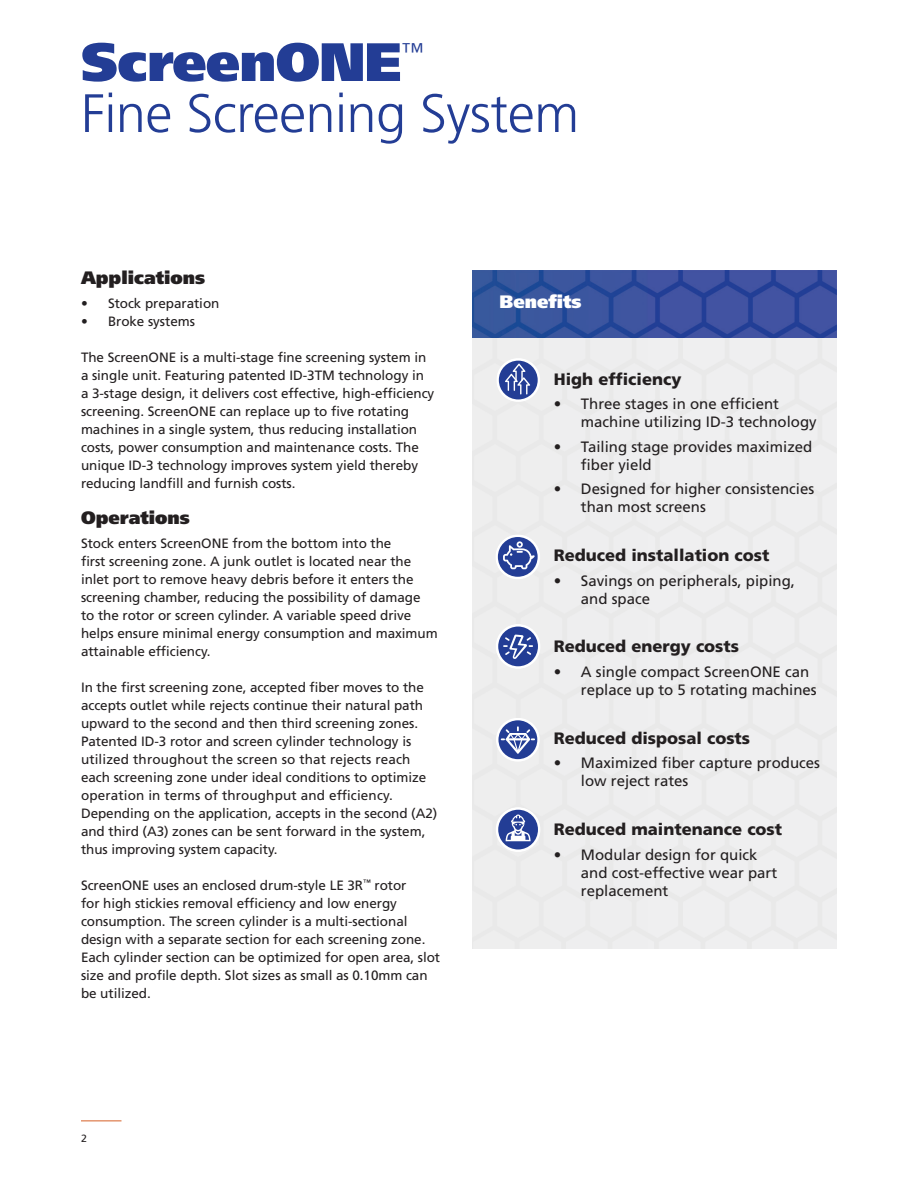
<style>
.page{position:relative;width:918px;height:1188px;background:#fff}
.page>*{position:absolute;margin:0;border:0;box-sizing:border-box;transform-origin:0 0}
.KADANT_BROCHURE_TITLE_1{font:300 54px "Frutiger LT Std";letter-spacing:-.01em;color:#233d95}
.KADANT_BROCHURE_TITLE_1-2{font:900 54px "Frutiger LT Std";letter-spacing:-.01em;color:#233d95}
.KADANT_BROCHURE_TITLE_1-3{font:300 22.8px "Frutiger LT Std";color:#233d95}
.KADANT_BROCHURE_SUB_HEADER{font:900 18px "Frutiger LT Std";color:#231f20}
.KADANT_BROCHURE_SIDE_BAR_HEADER{font:900 18px "Frutiger LT Std";color:#fff}
.KADANT_BROCHURE_BULLETS_INDENT{font:900 16.5px "Frutiger LT Std";color:#231f20}
.t1{font:15px/18px "Frutiger LT Std";color:#231f20}
.KADANT_BROCHURE_BULLETS_INDENT-2{font:13.5px/18px "Frutiger LT Std";letter-spacing:-.005em;color:#231f20}
.t2{font:10.5px "Frutiger LT Std";color:#231f20}
</style>
<div class="page">
<hr style="left:81px;top:1120px;width:41px;height:1px;background:#d66127">
<img style="left:472px;top:270px;width:365px;height:68px">
<svg style="left:496px;top:358px;width:44px;height:44px"></svg>
<svg style="left:496px;top:718px;width:44px;height:44px"></svg>
<svg style="left:498px;top:537px;width:40px;height:40px"></svg>
<svg style="left:498px;top:627px;width:40px;height:39px"></svg>
<svg style="left:496px;top:807px;width:44px;height:45px"></svg>
<svg style="left:498px;top:810px;width:40px;height:39px"></svg>
<p class="KADANT_BROCHURE_TITLE_1-2" style="left:81px;top:29px;width:322px">ScreenONE</p>
<p class="KADANT_BROCHURE_TITLE_1-3" style="left:401px;top:38px;width:24px">™</p>
<p class="KADANT_BROCHURE_TITLE_1" style="left:81px;top:83px;width:500px">Fine Screening System</p>
<p class="KADANT_BROCHURE_SUB_HEADER" style="left:81px;top:266px;width:126px">Applications</p>
<p class="KADANT_BROCHURE_BULLETS_INDENT-2" style="left:81px;top:294px;width:140px">• Stock preparation</p>
<p class="KADANT_BROCHURE_BULLETS_INDENT-2" style="left:81px;top:312px;width:115px">• Broke systems</p>
<p class="KADANT_BROCHURE_BULLETS_INDENT-2" style="left:81px;top:348px;width:355px">The ScreenONE is a multi-stage fine screening system in a single unit. Featuring patented ID-3TM technology in a 3-stage design, it delivers cost effective, high-efficiency screening. ScreenONE can replace up to five rotating machines in a single system, thus reducing installation costs, power consumption and maintenance costs. The unique ID-3 technology improves system yield thereby reducing landfill and furnish costs.</p>
<p class="KADANT_BROCHURE_SUB_HEADER" style="left:81px;top:506px;width:110px">Operations</p>
<p class="KADANT_BROCHURE_BULLETS_INDENT-2" style="left:81px;top:534px;width:358px">Stock enters ScreenONE from the bottom into the<br>first screening zone. A junk outlet is located near the inlet port to remove heavy debris before it enters the screening chamber, reducing the possibility of damage<br>to the rotor or screen cylinder. A variable speed drive helps ensure minimal energy consumption and maximum attainable efficiency.</p>
<p class="KADANT_BROCHURE_BULLETS_INDENT-2" style="left:81px;top:678px;width:358px">In the first screening zone, accepted fiber moves to the accepts outlet while rejects continue their natural path upward to the second and then third screening zones.<br>Patented ID-3 rotor and screen cylinder technology is utilized throughout the screen so that rejects reach each screening zone under ideal conditions to optimize operation in terms of throughput and efficiency.<br>Depending on the application, accepts in the second (A2) and third (A3) zones can be sent forward in the system, thus improving system capacity.</p>
<p class="KADANT_BROCHURE_BULLETS_INDENT-2" style="left:81px;top:876px;width:361px">ScreenONE uses an enclosed drum-style LE 3R<sup>™</sup> rotor<br>for high stickies removal efficiency and low energy consumption. The screen cylinder is a multi-sectional design with a separate section for each screening zone.<br>Each cylinder section can be optimized for open area, slot size and profile depth. Slot sizes as small as 0.10mm can be utilized.</p>
<p class="t2" style="left:81px;top:1132px;width:7px">2</p>
<p class="KADANT_BROCHURE_SIDE_BAR_HEADER" style="left:500px;top:291px;width:84px">Benefits</p>
<p class="KADANT_BROCHURE_BULLETS_INDENT" style="left:554px;top:369px;width:129px">High efficiency</p>
<p class="t1" style="left:581px;top:395px;width:237px;text-indent:-27px">• Three stages in one efficient machine utilizing ID-3 technology</p>
<p class="t1" style="left:581px;top:437px;width:233px;text-indent:-27px">• Tailing stage provides maximized fiber yield</p>
<p class="t1" style="left:581px;top:480px;width:235px;text-indent:-27px">• Designed for higher consistencies than most screens</p>
<p class="KADANT_BROCHURE_BULLETS_INDENT" style="left:554px;top:545px;width:217px">Reduced installation cost</p>
<p class="t1" style="left:581px;top:571px;width:216px;text-indent:-27px">• Savings on peripherals, piping, and space</p>
<p class="KADANT_BROCHURE_BULLETS_INDENT" style="left:554px;top:637px;width:187px">Reduced energy costs</p>
<p class="t1" style="left:581px;top:663px;width:237px;text-indent:-27px">• A single compact ScreenONE can replace up to 5 rotating machines</p>
<p class="KADANT_BROCHURE_BULLETS_INDENT" style="left:554px;top:728px;width:198px">Reduced disposal costs</p>
<p class="t1" style="left:581px;top:754px;width:241px;text-indent:-27px">• Maximized fiber capture produces low reject rates</p>
<p class="KADANT_BROCHURE_BULLETS_INDENT" style="left:554px;top:820px;width:230px">Reduced maintenance cost</p>
<p class="t1" style="left:581px;top:846px;width:198px;text-indent:-27px">• Modular design for quick and cost-effective wear part replacement</p>
</div>
